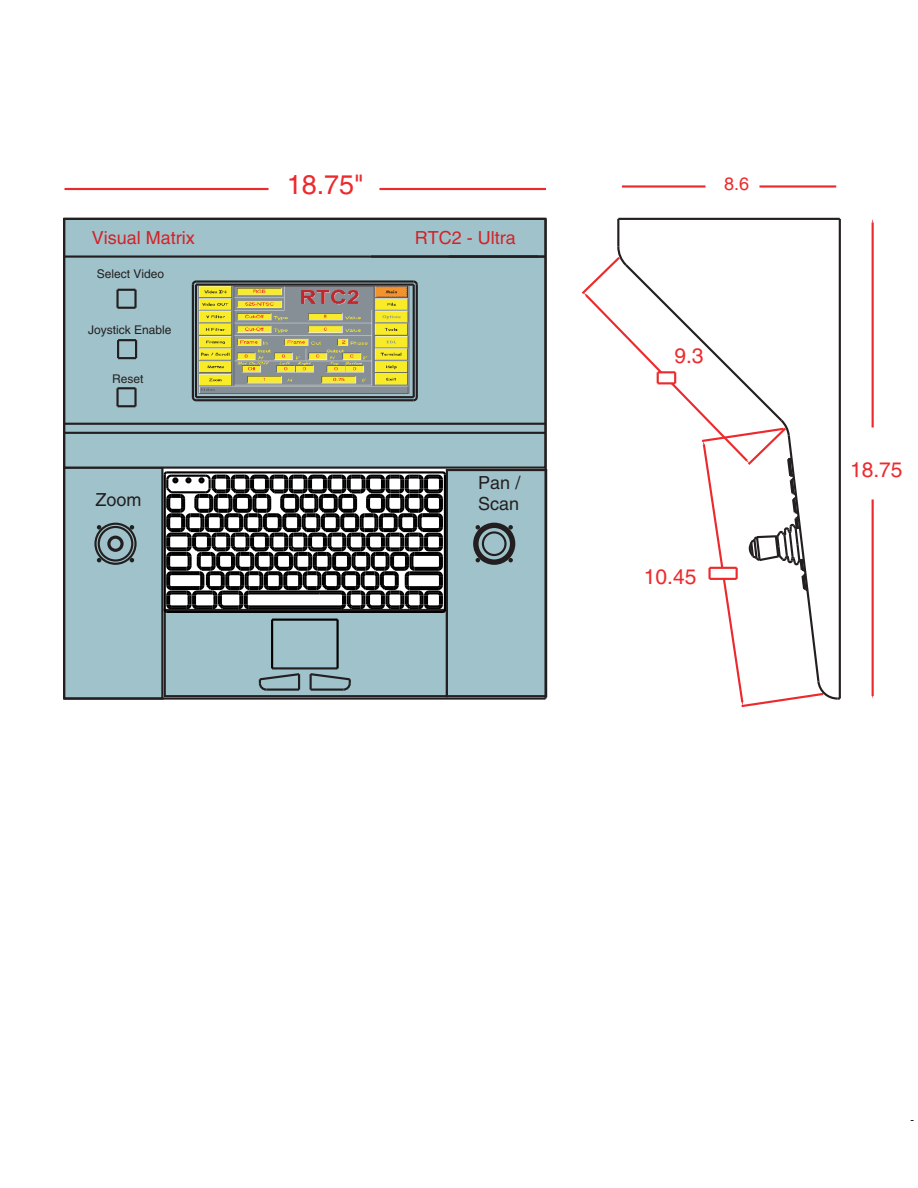
<style>
.page{position:relative;width:918px;height:1188px;background:#fff}
.page>*{position:absolute;margin:0;border:0;box-sizing:border-box;transform-origin:0 0}
.t1{font:27px "Helvetica";color:#ec2a2d}
.t2{font:21px "Helvetica";color:#ec2a2d}
.t3{font:18px "Helvetica";color:#d1232a}
.t4{font:18px/21.8px "Helvetica";color:#231f20}
.t5{font:18px "Helvetica";color:#ec2a2d}
.t6{font:12px "Helvetica";color:#231f20}
</style>
<div class="page">
<div style="left:164px;top:609px;width:284px;height:88px;background:#a0c3cb;border:2px solid #231f20"></div>
<div style="left:446px;top:469px;width:101px;height:228px;background:#a0c3cb;border:2px solid #231f20"></div>
<div style="left:63px;top:467px;width:100px;height:233px;background:#a0c3cb;border:2px solid #231f20"></div>
<div style="left:63px;top:218px;width:484px;height:251px;background:#a0c3cb;border:2px solid #231f20"></div>
<hr style="left:759px;top:185px;width:77px;height:3px;background:#ec2a2d">
<hr style="left:622px;top:185px;width:83px;height:3px;background:#ec2a2d">
<hr style="left:872px;top:500px;width:2px;height:196px;background:#ec2a2d">
<hr style="left:872px;top:222px;width:2px;height:206px;background:#ec2a2d">
<svg style="left:118px;top:387px;width:18px;height:2px"></svg>
<svg style="left:118px;top:405px;width:18px;height:2px"></svg>
<hr style="left:134px;top:388px;width:3px;height:18px;background:#231f20">
<hr style="left:116px;top:388px;width:3px;height:18px;background:#231f20">
<svg style="left:117px;top:339px;width:20px;height:20px"></svg>
<hr style="left:134px;top:290px;width:3px;height:18px;background:#231f20">
<svg style="left:118px;top:289px;width:18px;height:2px"></svg>
<svg style="left:118px;top:307px;width:18px;height:2px"></svg>
<hr style="left:116px;top:290px;width:3px;height:18px;background:#231f20">
<svg style="left:309px;top:673px;width:42px;height:18px"></svg>
<svg style="left:258px;top:673px;width:43px;height:18px"></svg>
<hr style="left:272px;top:667px;width:66px;height:2px;background:#231f20">
<svg style="left:508px;top:525px;width:5px;height:5px"></svg>
<svg style="left:508px;top:557px;width:5px;height:6px"></svg>
<svg style="left:475px;top:525px;width:5px;height:5px"></svg>
<svg style="left:475px;top:558px;width:5px;height:5px"></svg>
<div style="left:473px;top:523px;width:42px;height:42px;background:#231f20;border:2px solid #231f20;border-radius:50%"></div>
<svg style="left:476px;top:526px;width:36px;height:36px"></svg>
<svg style="left:482px;top:531px;width:25px;height:25px"></svg>
<svg style="left:129px;top:525px;width:6px;height:5px"></svg>
<svg style="left:96px;top:525px;width:6px;height:5px"></svg>
<svg style="left:129px;top:558px;width:6px;height:5px"></svg>
<svg style="left:96px;top:558px;width:6px;height:5px"></svg>
<svg style="left:94px;top:523px;width:43px;height:42px"></svg>
<svg style="left:98px;top:526px;width:35px;height:36px"></svg>
<svg style="left:107px;top:536px;width:17px;height:16px"></svg>
<div style="left:108px;top:537px;width:15px;height:14px;background:#a0c3cb;border:2px solid #231f20;border-radius:50%"></div>
<hr style="left:839px;top:219px;width:2px;height:480px;background:#231f20">
<hr style="left:617px;top:219px;width:2px;height:28px;background:#231f20">
<svg style="left:581px;top:245px;width:259px;height:463px"></svg>
<hr style="left:618px;top:218px;width:222px;height:2px;background:#231f20">
<hr style="left:64px;top:255px;width:482px;height:3px;background:#231f20">
<hr style="left:64px;top:432px;width:482px;height:2px;background:#231f20">
<hr style="left:64px;top:423px;width:482px;height:2px;background:#231f20">
<hr style="left:63px;top:219px;width:2px;height:480px;background:#231f20">
<hr style="left:544px;top:219px;width:3px;height:480px;background:#231f20">
<svg style="left:191px;top:395px;width:7px;height:7px"></svg>
<svg style="left:411px;top:395px;width:7px;height:7px"></svg>
<svg style="left:411px;top:280px;width:7px;height:7px"></svg>
<svg style="left:191px;top:280px;width:7px;height:7px"></svg>
<hr style="left:196px;top:280px;width:218px;height:3px;background:#231f20">
<hr style="left:196px;top:396px;width:218px;height:2px;background:#231f20">
<hr style="left:416px;top:285px;width:2px;height:112px;background:#231f20">
<hr style="left:192px;top:285px;width:2px;height:112px;background:#231f20">
<hr style="left:64px;top:218px;width:482px;height:2px;background:#231f20">
<hr style="left:196px;top:399px;width:218px;height:2px;background:#231f20">
<hr style="left:196px;top:284px;width:218px;height:2px;background:#231f20">
<hr style="left:413px;top:285px;width:2px;height:112px;background:#231f20">
<hr style="left:195px;top:285px;width:2px;height:112px;background:#231f20">
<hr style="left:64px;top:697px;width:482px;height:3px;background:#231f20">
<img style="left:198px;top:287px;width:211px;height:107px">
<hr style="left:337px;top:620px;width:2px;height:48px;background:#000">
<hr style="left:271px;top:620px;width:2px;height:48px;background:#000">
<hr style="left:272px;top:619px;width:66px;height:2px;background:#000">
<svg style="left:163px;top:470px;width:284px;height:144px"></svg>
<hr style="left:164px;top:474px;width:2px;height:136px;background:#000">
<hr style="left:167px;top:611px;width:276px;height:2px;background:#000">
<hr style="left:167px;top:471px;width:276px;height:3px;background:#000">
<hr style="left:380px;top:188px;width:166px;height:2px;background:#ec2a2d">
<hr style="left:64px;top:188px;width:204px;height:2px;background:#ec2a2d">
<h1 class="t1" style="left:287px;top:175px;width:79px">18.75"</h1>
<h3 class="t3" style="left:92px;top:231px;width:105px">Visual Matrix</h3>
<h3 class="t3" style="left:415px;top:231px;width:102px">RTC2 - Ultra</h3>
<p class="t6" style="left:97px;top:270px;width:69px">Select Video</p>
<p class="t6" style="left:88px;top:325px;width:85px">Joystick Enable</p>
<p class="t6" style="left:112px;top:374px;width:33px">Reset</p>
<h3 class="t4" style="left:96px;top:491px;width:48px">Zoom</h3>
<h3 class="t4" style="left:478px;top:473px;width:44px">Pan /<br>Scan</h3>
<h3 class="t5" style="left:724px;top:177px;width:27px">8.6</h3>
<h2 class="t2" style="left:674px;top:348px;width:31px">9.3</h2>
<h2 class="t2" style="left:644px;top:569px;width:54px">10.45</h2>
<h2 class="t2" style="left:850px;top:461px;width:54px">18.75</h2>
</div>
